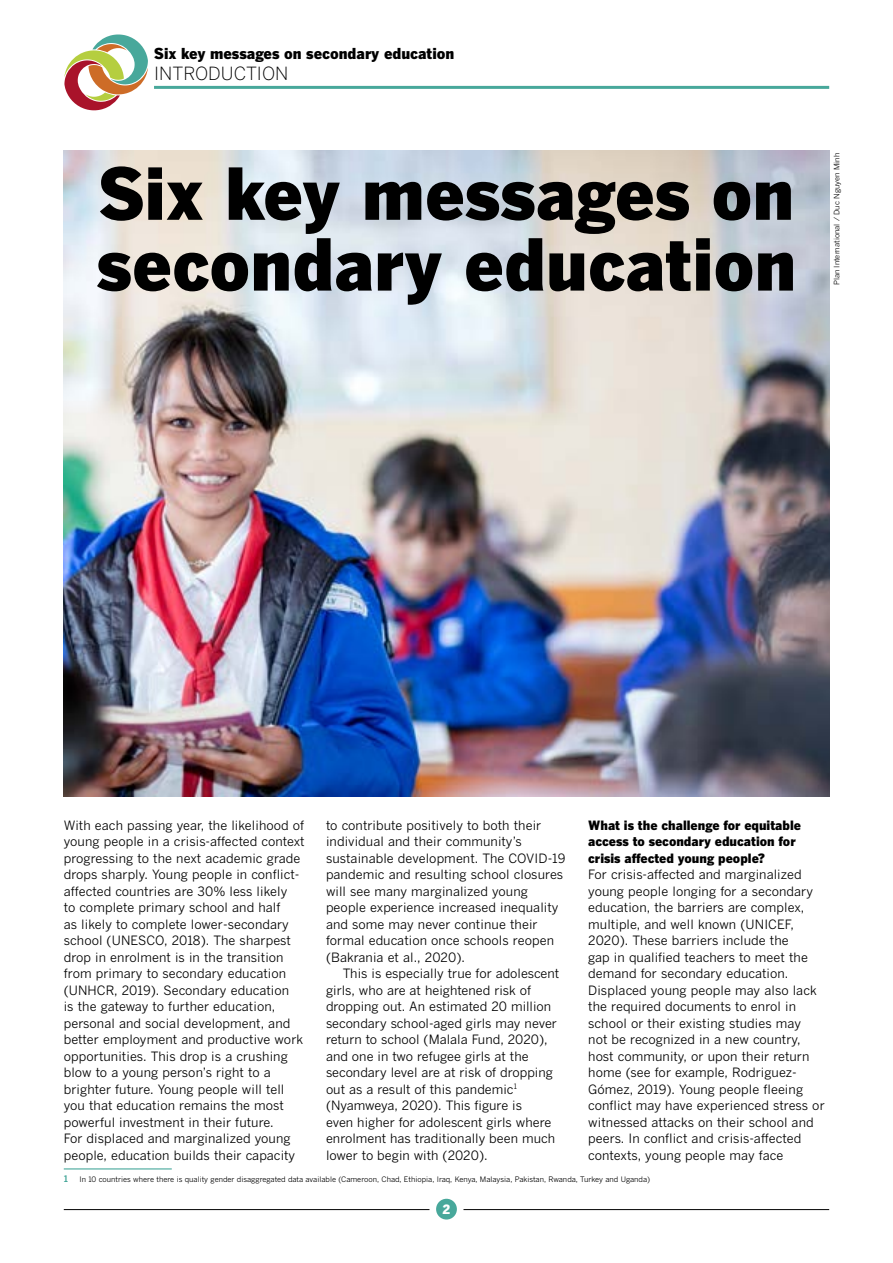
<style>
.page{position:relative;width:893px;height:1263px;background:#fff}
.page>*{position:absolute;margin:0;border:0;box-sizing:border-box;transform-origin:0 0}
.t1{font:900 70.8px/70.8px "Benton Gothic";color:#000}
.t2{font:300 18px "Benton Gothic";color:#000}
.t3{font:900 15px "Benton Gothic";color:#000}
.t4{font:12.75px/16.5px "Benton Gothic";letter-spacing:.005em;color:#000}
.t5{font:900 12.75px/16.5px "Benton Gothic";color:#000}
.t6{font:900 12.75px "Benton Gothic";color:#fff}
.t7{font:700 9px "Benton Gothic";color:#48a89b}
.t8{font:7.5px "Benton Gothic";color:#000}
</style>
<div class="page">
<div style="left:436px;top:1199px;width:21px;height:20px;background:#48a89b;border-radius:50%"></div>
<hr style="left:64px;top:1168px;width:108px;height:1px;background:#48a89b">
<img style="left:64px;top:151px;width:765px;height:645px">
<hr style="left:64px;top:1209px;width:365px;height:1px;background:#000">
<hr style="left:463px;top:1209px;width:366px;height:1px;background:#000">
<svg style="left:64px;top:34px;width:84px;height:76px"></svg>
<hr style="left:154px;top:86px;width:675px;height:3px;background:#48a89b">
<p class="t3" style="left:154px;top:44px;width:302px">Six key messages on secondary education</p>
<h2 class="t2" style="left:154px;top:63px;width:136px">INTRODUCTION</h2>
<h1 class="t1" style="left:97px;top:156px;width:701px">Six key messages on secondary education</h1>
<p class="t8" style="left:832px;top:285px;width:134px;rotate:-90deg">Plan International / Duc Nguyen Minh</p>
<p class="t5" style="left:588px;top:816px;width:214px">What is the challenge for equitable access to secondary education for crisis affected young people?</p>
<p class="t4" style="left:588px;top:866px;width:238px">For crisis-affected and marginalized young people longing for a secondary education, the barriers are complex, multiple, and well known (UNICEF, 2020). These barriers include the<br>gap in qualified teachers to meet the demand for secondary education.<br>Displaced young people may also lack the required documents to enrol in school or their existing studies may<br>not be recognized in a new country, host community, or upon their return home (see for example, Rodriguez-Gómez, 2019). Young people fleeing conflict may have experienced stress or witnessed attacks on their school and peers. In conflict and crisis-affected contexts, young people may face</p>
<p class="t4" style="left:64px;top:816px;width:242px">With each passing year, the likelihood of young people in a crisis-affected context progressing to the next academic grade drops sharply. Young people in conflict&shy;affected countries are 30% less likely<br>to complete primary school and half<br>as likely to complete lower-secondary school (UNESCO, 2018). The sharpest drop in enrolment is in the transition from primary to secondary education (UNHCR, 2019). Secondary education<br>is the gateway to further education, personal and social development, and better employment and productive work opportunities. This drop is a crushing blow to a young person’s right to a brighter future. Young people will tell you that education remains the most powerful investment in their future.<br>For displaced and marginalized young people, education builds their capacity</p>
<p class="t7" style="left:64px;top:1173px;width:6px">1</p>
<p class="t8" style="left:79px;top:1175px;width:572px">In 10 countries where there is quality gender disaggregated data available (Cameroon, Chad, Ethiopia, Iraq, Kenya, Malaysia, Pakistan, Rwanda, Turkey and Uganda)</p>
<p class="t4" style="left:326px;top:816px;width:241px">to contribute positively to both their individual and their community’s sustainable development. The COVID-19 pandemic and resulting school closures will see many marginalized young people experience increased inequality and some may never continue their formal education once schools reopen (Bakrania et al., 2020).</p>
<p class="t4" style="left:326px;top:965px;width:235px;text-indent:17px">This is especially true for adolescent girls, who are at heightened risk of dropping out. An estimated 20 million secondary school-aged girls may never return to school (Malala Fund, 2020), and one in two refugee girls at the secondary level are at risk of dropping out as a result of this pandemic<sup>1 </sup>(Nyamweya, 2020). This figure is<br>even higher for adolescent girls where enrolment has traditionally been much lower to begin with (2020).</p>
<p class="t6" style="left:443px;top:1201px;width:9px">2</p>
</div>
